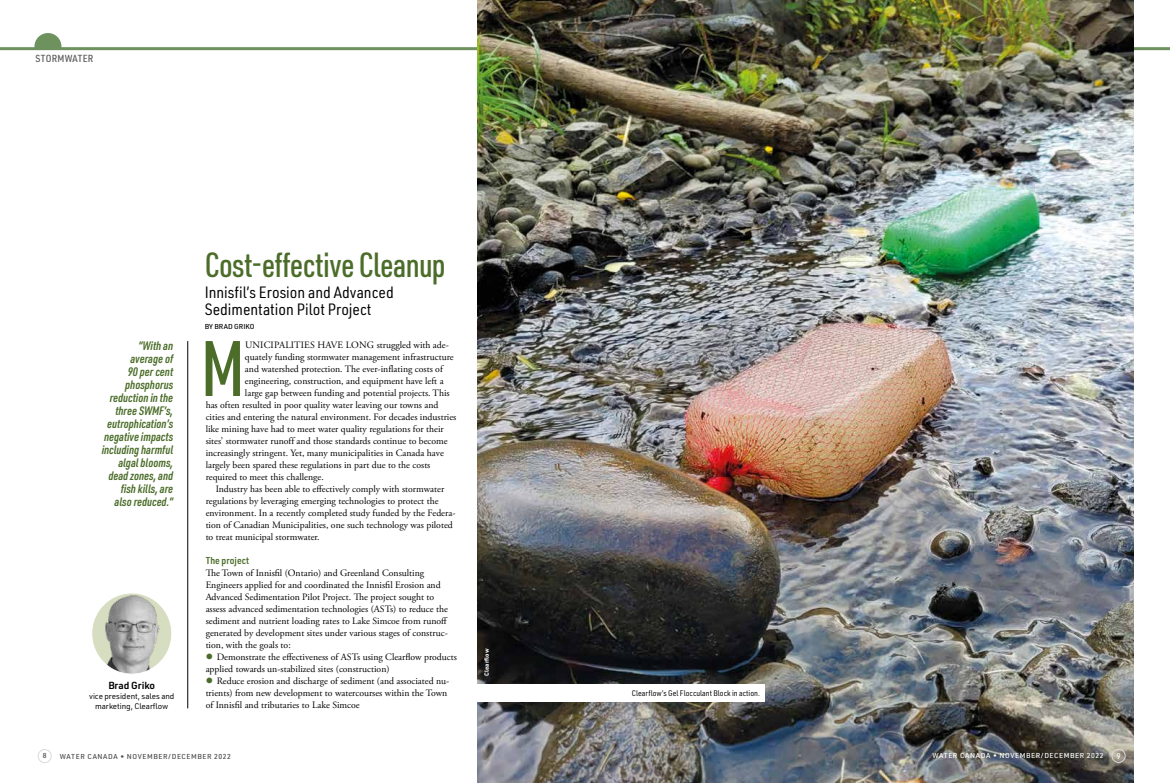
<style>
.page{position:relative;width:1170px;height:783px;background:#fff}
.page>*{position:absolute;margin:0;border:0;box-sizing:border-box;transform-origin:0 0}
.t1{font:500 77px "URWDIN Cond";color:#4b6d29}
.t2{font:500 34px "URWDIN Cond";letter-spacing:-.02em;color:#4b6d29}
.t3{font:16px/17px "URWDIN Semi Cond";color:#000}
.t4{font:italic 600 12px/13px "URWDIN Cond";color:#4b6d29;text-align:right}
.t5{font:500 10px "URWDIN Semi Cond";letter-spacing:.025em;color:#575756}
.t6{font:600 10px "URWDIN";letter-spacing:-.01em;color:#000}
.t7{font:9.8px/12px "Adobe Garamond Pro";color:#000}
.t8{font:600 9.8px "URWDIN Semi Cond";color:#4b6d29}
.t9{font:8px/10px "URWDIN";letter-spacing:-.01em;color:#000;text-align:center}
.t10{font:8px "URWDIN Semi Cond";color:#000}
.t11{font:500 8px "URWDIN";color:#fff}
.t12{font:500 7px "URWDIN";letter-spacing:.08em;color:#4a4a49}
.t13{font:500 7px "URWDIN";letter-spacing:.08em;color:#fff}
.t14{font:500 7px "URWDIN";color:#000}
.t15{font:700 6px "URWDIN";color:#fff}
.s1{color:#4b6d29}
</style>
<div class="page">
<div style="left:38px;top:749px;width:14px;height:14px;border:1px solid #dadada;border-radius:50%"></div>
<svg style="left:34px;top:33px;width:28px;height:14px"></svg>
<hr style="left:0;top:47px;width:1170px;height:3px;background:#6e925e">
<img style="left:477px;top:0;width:657px;height:783px">
<img style="left:93px;top:595px;width:77px;height:78px">
<div style="left:91px;top:593px;width:81px;height:81px;border:1px solid #fff;border-radius:50%"></div>
<hr style="left:188px;top:341px;width:1px;height:367px;background:#000">
<div style="left:477px;top:684px;width:288px;height:18px;background:#fff"></div>
<div style="left:1112px;top:749px;width:14px;height:14px;border:1px solid #dadada;border-radius:50%"></div>
<p class="t5" style="left:35px;top:51px;width:59px">STORMWATER</p>
<h2 class="t2" style="left:205px;top:242px;width:243px">Cost-effective Cleanup</h2>
<h3 class="t3" style="left:205px;top:283px;width:191px">Innisfil’s Erosion and Advanced<br>Sedimentation Pilot Project</h3>
<p class="t14" style="left:205px;top:321px;width:51px">BY BRAD GRIKO</p>
<h1 class="t1" style="left:201px;top:317px;width:46px">M</h1>
<p class="t7" style="left:245px;top:339px;width:205px">UNICIPALITIES HAVE LONG struggled with ade-</p>
<p class="t4" style="left:102px;top:339px;width:73px">“With an<br>average of<br>90 per cent phosphorus reduction in the three SWMF’s, eutrophication’s negative impacts including harmful algal blooms, dead zones, and fish kills, are also reduced.“</p>
<p class="t7" style="left:245px;top:351px;width:210px">quately funding stormwater management infrastructure</p>
<p class="t7" style="left:245px;top:363px;width:199px">and watershed protection. The ever-inflating costs of</p>
<p class="t7" style="left:245px;top:375px;width:200px">engineering, construction, and equipment have left a</p>
<p class="t7" style="left:245px;top:387px;width:206px">large gap between funding and potential projects. This</p>
<p class="t7" style="left:206px;top:399px;width:234px">has often resulted in poor quality water leaving our towns and</p>
<p class="t7" style="left:206px;top:411px;width:252px">cities and entering the natural environment. For decades industries</p>
<p class="t7" style="left:206px;top:423px;width:240px">like mining have had to meet water quality regulations for their</p>
<p class="t7" style="left:206px;top:435px;width:244px">sites’ stormwater runoff and those standards continue to become</p>
<p class="t7" style="left:206px;top:447px;width:240px">increasingly stringent. Yet, many municipalities in Canada have</p>
<p class="t7" style="left:206px;top:459px;width:226px">largely been spared these regulations in part due to the costs</p>
<p class="t7" style="left:206px;top:471px;width:120px">required to meet this challenge.</p>
<p class="t7" style="left:216px;top:483px;width:230px">Industry has been able to effectively comply with stormwater</p>
<p class="t7" style="left:206px;top:495px;width:234px">regulations by leveraging emerging technologies to protect the</p>
<p class="t7" style="left:206px;top:507px;width:251px">environment. In a recently completed study funded by the Federa-</p>
<p class="t7" style="left:206px;top:519px;width:249px">tion of Canadian Municipalities, one such technology was piloted</p>
<p class="t7" style="left:206px;top:531px;width:116px">to treat municipal stormwater.</p>
<p class="t8" style="left:206px;top:554px;width:45px">The project</p>
<p class="t7" style="left:206px;top:567px;width:244px">The Town of Innisfil (Ontario) and Greenland Consulting Engineers applied for and coordinated the Innisfil Erosion and Advanced Sedimentation Pilot Project. The project sought to assess advanced sedimentation technologies (ASTs) to reduce the sediment and nutrient loading rates to Lake Simcoe from runoff generated by development sites under various stages of construc&shy;tion, with the goals to:</p>
<p class="t7" style="left:206px;top:651px;width:253px"><span class="s1">●</span> Demonstrate the effectiveness of ASTs using Clearflow products applied towards un-stabilized sites (construction)</p>
<p class="t7" style="left:206px;top:675px;width:245px"><span class="s1">●</span> Reduce erosion and discharge of sediment (and associated nu&shy;trients) from new development to watercourses within the Town of Innisfil and tributaries to Lake Simcoe</p>
<p class="t15" style="left:482px;top:676px;width:28px;rotate:-90deg">Clearflow</p>
<p class="t6" style="left:108px;top:678px;width:48px">Brad Griko</p>
<p class="t9" style="left:89px;top:690px;width:87px">vice president, sales and marketing, Clearflow</p>
<p class="t10" style="left:632px;top:688px;width:130px">Clearflow’s Gel Flocculant Block in action.</p>
<p class="t12" style="left:43px;top:751px;width:5px">8</p>
<p class="t12" style="left:60px;top:751px;width:173px">WATER CANADA • NOVEMBER/DECEMBER 2022</p>
<p class="t13" style="left:932px;top:751px;width:173px">WATER CANADA • NOVEMBER/DECEMBER 2022</p>
<p class="t11" style="left:1116px;top:751px;width:6px">9</p>
</div>
